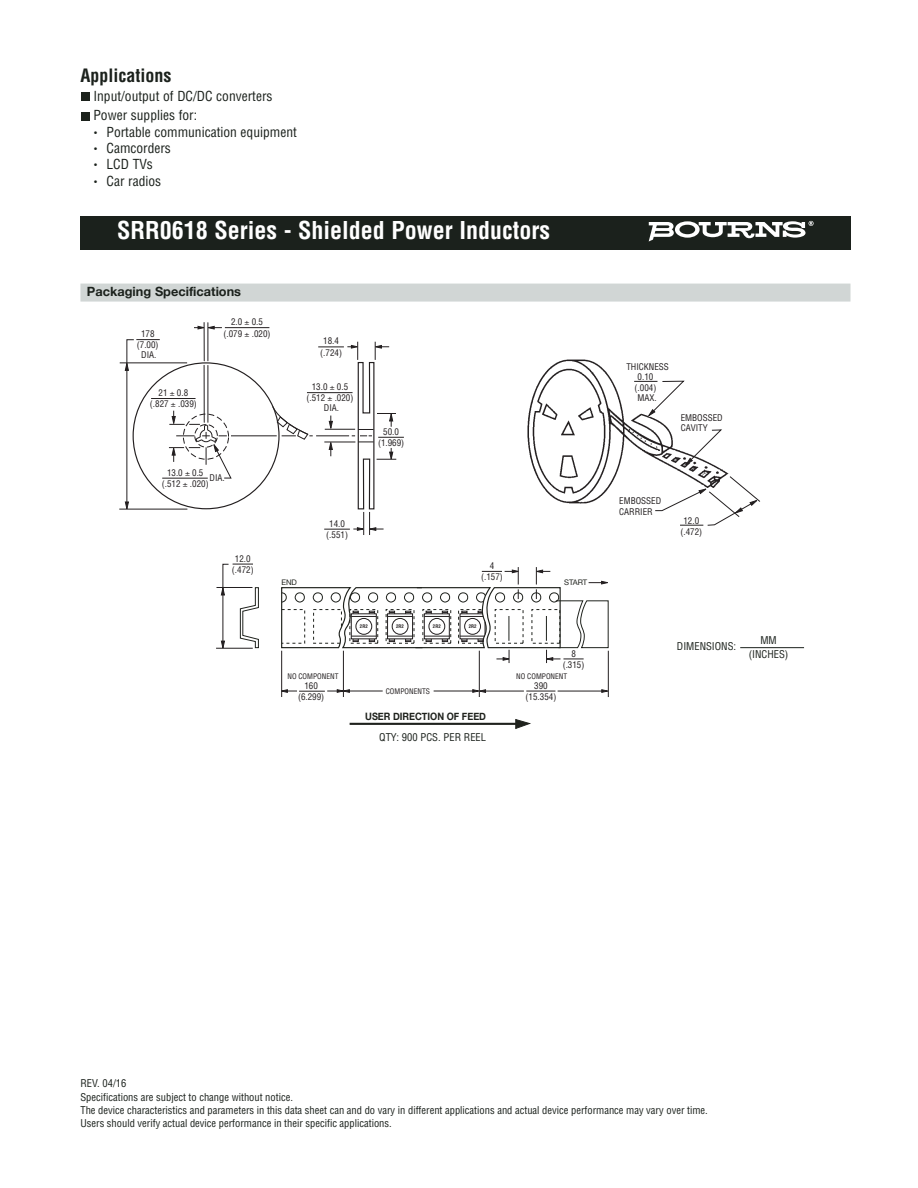
<style>
.page{position:relative;width:918px;height:1188px;background:#fff}
.page>*{position:absolute;margin:0;border:0;box-sizing:border-box;transform-origin:0 0}
.t1{font:700 condensed 24px "Helvetica";color:#fff}
.t2{font:700 condensed 18px "Helvetica";color:#1b211c}
.t3{font:condensed 13.5px/16.4px "Helvetica";color:#1b211c}
.t4{font:700 12.75px "Helvetica Neue";color:#1b211c}
.t5{font:12px "Helvetica Neue";color:#1b211c}
.t6{font:condensed 10.5px/12.6px "Helvetica";color:#1b211c}
.t7{font:700 10.2px "Helvetica Neue";color:#1f221d;scale:.9 1}
.t8{font:condensed 9px/11.2px "Helvetica";color:#231f20;text-align:center}
.t9{font:7.65px "Helvetica Neue";color:#1f221d}
.t10{font:condensed 7.5px "Helvetica";color:#231f20}
.t11{font:700 condensed 4.8px "Helvetica";color:#231f20}
.s1{font-family:"Helvetica Neue";font-stretch:normal;font-size:12px}
</style>
<div class="page">
<div style="left:80px;top:216px;width:771px;height:33px;background:#1b211c"></div>
<svg style="left:649px;top:221px;width:165px;height:21px"></svg>
<hr style="left:204px;top:365px;width:1px;height:57px;background:#231f20">
<hr style="left:208px;top:365px;width:1px;height:57px;background:#231f20">
<hr style="left:204px;top:323px;width:1px;height:38px;background:#231f20">
<hr style="left:208px;top:323px;width:1px;height:38px;background:#231f20">
<svg style="left:194px;top:326px;width:28px;height:3px"></svg>
<hr style="left:225px;top:327px;width:44px;height:1px;background:#231f20">
<hr style="left:120px;top:363px;width:67px;height:1px;background:#231f20">
<hr style="left:119px;top:509px;width:68px;height:1px;background:#231f20">
<svg style="left:125px;top:339px;width:35px;height:171px"></svg>
<hr style="left:162px;top:478px;width:46px;height:1px;background:#231f20">
<hr style="left:151px;top:398px;width:45px;height:1px;background:#231f20">
<hr style="left:231px;top:436px;width:46px;height:1px;background:#231f20">
<img style="left:527px;top:359px;width:202px;height:145px">
<svg style="left:685px;top:429px;width:38px;height:37px"></svg>
<svg style="left:634px;top:380px;width:51px;height:37px"></svg>
<svg style="left:654px;top:476px;width:107px;height:50px"></svg>
<div style="left:80px;top:284px;width:771px;height:18px;background:#d1d6d5"></div>
<hr style="left:350px;top:723px;width:169px;height:2px;background:#1f221d">
<svg style="left:515px;top:719px;width:15px;height:10px"></svg>
<hr style="left:281px;top:651px;width:1px;height:46px;background:#231f20">
<hr style="left:343px;top:651px;width:1px;height:46px;background:#231f20">
<hr style="left:434px;top:691px;width:40px;height:1px;background:#231f20">
<hr style="left:479px;top:651px;width:1px;height:46px;background:#231f20">
<svg style="left:281px;top:689px;width:69px;height:4px"></svg>
<hr style="left:348px;top:691px;width:35px;height:1px;background:#231f20">
<svg style="left:601px;top:689px;width:7px;height:4px"></svg>
<hr style="left:558px;top:691px;width:45px;height:1px;background:#231f20">
<hr style="left:608px;top:651px;width:1px;height:46px;background:#231f20">
<svg style="left:472px;top:689px;width:14px;height:4px"></svg>
<hr style="left:484px;top:691px;width:40px;height:1px;background:#231f20">
<svg style="left:526px;top:691px;width:29px;height:1px"></svg>
<hr style="left:216px;top:587px;width:36px;height:1px;background:#231f20">
<hr style="left:216px;top:648px;width:37px;height:1px;background:#231f20">
<svg style="left:221px;top:564px;width:38px;height:85px"></svg>
<svg style="left:281px;top:567px;width:328px;height:96px"></svg>
<div style="left:356px;top:618px;width:16px;height:16px;border:1px solid #231f20;border-radius:50%"></div>
<div style="left:349px;top:609px;width:29px;height:35px;border:1px dashed #1f221d"></div>
<hr style="left:740px;top:647px;width:64px;height:1px;background:#1b211c">
<div style="left:81px;top:93px;width:8px;height:8px;background:#1b211c"></div>
<div style="left:81px;top:112px;width:8px;height:8px;background:#1b211c"></div>
<svg style="left:272px;top:342px;width:132px;height:193px"></svg>
<svg style="left:169px;top:403px;width:63px;height:76px"></svg>
<h2 class="t2" style="left:80px;top:68px;width:93px">Applications</h2>
<p class="t3" style="left:93px;top:87px;width:181px;line-height:19.4px">Input/output of DC/DC converters<br>Power supplies for:</p>
<p class="t3" style="left:107px;top:125px;width:192px;text-indent:-13px"><span class="s1">࠮</span> Portable communication equipment<br>Camcorders</p>
<p class="t5" style="left:94px;top:141px;width:6px">࠮</p>
<p class="t3" style="left:94px;top:157px;width:69px"><span class="s1">࠮</span> LCD TVs<br><span class="s1">࠮</span> Car radios</p>
<h1 class="t1" style="left:117px;top:221px;width:434px">SRR0618 Series - Shielded Power Inductors</h1>
<p class="t4" style="left:87px;top:284px;width:156px">Packaging Specifications</p>
<p class="t8" style="left:137px;top:329px;width:23px">178 (7.00)</p>
<p class="t8" style="left:141px;top:350px;width:17px">DIA.</p>
<p class="t8" style="left:150px;top:388px;width:48px">21 0.8 (.827 .039)</p>
<p class="t8" style="left:224px;top:317px;width:48px">2.0 0.5 (.079 .020)</p>
<p class="t8" style="left:162px;top:468px;width:48px">13.0 0.5 (.512 .020)</p>
<p class="t8" style="left:210px;top:473px;width:17px">DIA.</p>
<p class="t8" style="left:320px;top:336px;width:23px">18.4 (.724)</p>
<p class="t8" style="left:307px;top:382px;width:48px">13.0 0.5 (.512 .020)</p>
<p class="t8" style="left:324px;top:403px;width:17px">DIA.</p>
<p class="t8" style="left:378px;top:427px;width:28px">50.0 (1.969)</p>
<p class="t8" style="left:232px;top:554px;width:23px">12.0 (.472)</p>
<p class="t8" style="left:326px;top:519px;width:23px">14.0 (.551)</p>
<p class="t8" style="left:481px;top:561px;width:23px">4 (.157)</p>
<p class="t9" style="left:281px;top:577px;width:17px">END</p>
<p class="t9" style="left:564px;top:578px;width:25px">START</p>
<p class="t11" style="left:360px;top:625px;width:9px">2R2</p>
<p class="t11" style="left:396px;top:625px;width:9px">2R2</p>
<p class="t11" style="left:433px;top:625px;width:9px">2R2</p>
<p class="t11" style="left:469px;top:625px;width:9px">2R2</p>
<p class="t8" style="left:563px;top:649px;width:23px">8 (.315)</p>
<p class="t10" style="left:287px;top:674px;width:53px">NO COMPONENT</p>
<p class="t10" style="left:516px;top:674px;width:53px">NO COMPONENT</p>
<p class="t10" style="left:386px;top:688px;width:46px">COMPONENTS</p>
<p class="t8" style="left:526px;top:681px;width:32px">390 (15.354)</p>
<p class="t8" style="left:298px;top:681px;width:28px">160 (6.299)</p>
<p class="t7" style="left:365px;top:710px;width:136px">USER DIRECTION OF FEED</p>
<p class="t6" style="left:379px;top:731px;width:108px">QTY: 900 PCS. PER REEL</p>
<p class="t8" style="left:626px;top:362px;width:44px">THICKNESS</p>
<p class="t8" style="left:638px;top:393px;width:21px">MAX.</p>
<p class="t8" style="left:635px;top:372px;width:23px">0.10 (.004)</p>
<p class="t8" style="left:681px;top:413px;width:44px;line-height:10.5px;text-align:left">EMBOSSED<br>CAVITY</p>
<p class="t8" style="left:619px;top:496px;width:44px;line-height:10.5px;text-align:left">EMBOSSED<br>CARRIER</p>
<p class="t8" style="left:680px;top:515px;width:23px">12.0 (.472)</p>
<p class="t6" style="left:677px;top:640px;width:61px">DIMENSIONS:</p>
<p class="t6" style="left:749px;top:634px;width:41px;line-height:14.1px;text-align:center">MM (INCHES)</p>
<p class="t6" style="left:80px;top:1078px;width:47px">REV. 04/16</p>
<p class="t6" style="left:80px;top:1092px;width:629px">Specifications are subject to change without notice.<br>The device characteristics and parameters in this data sheet can and do vary in different applications and actual device performance may vary over time.<br>Users should verify actual device performance in their specific applications.</p>
</div>
